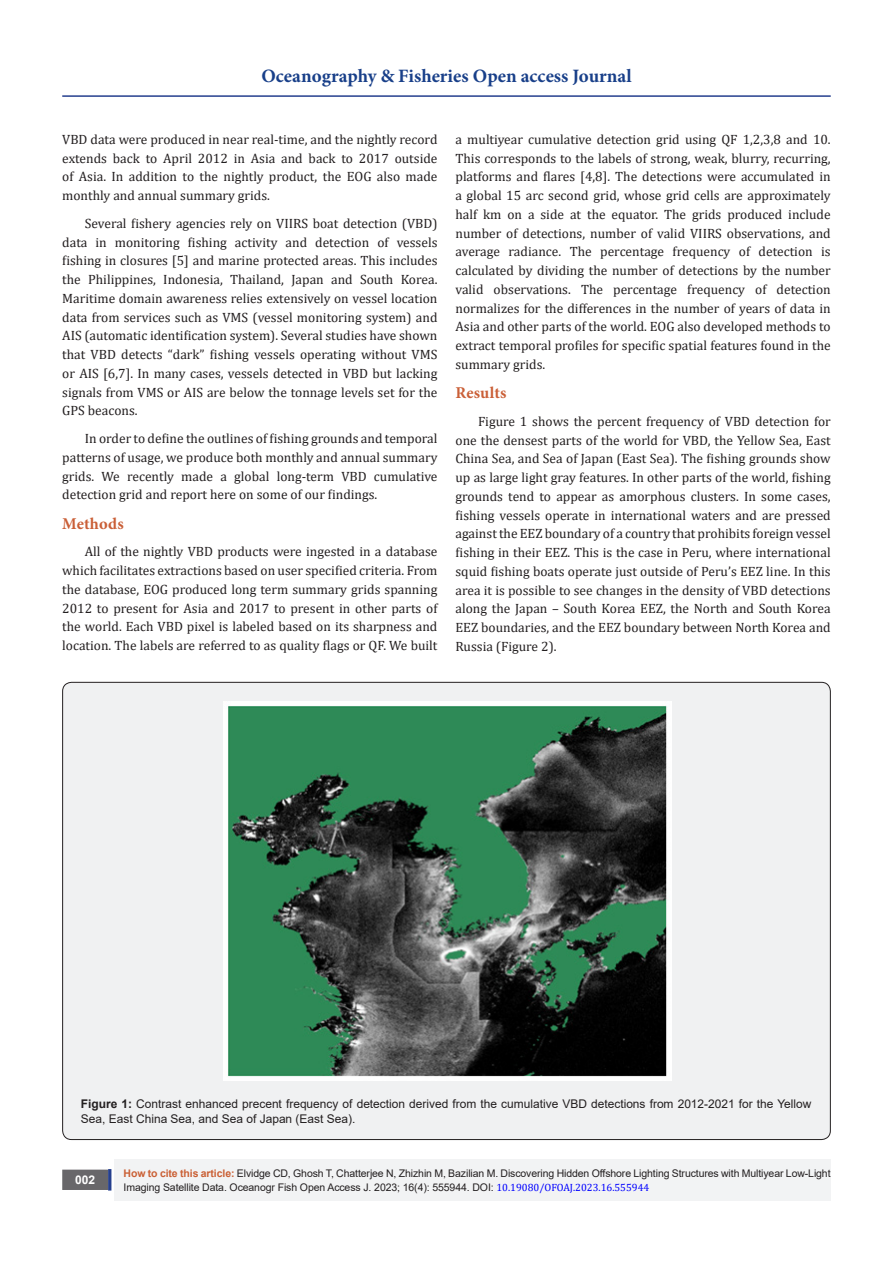
<style>
.page{position:relative;width:893px;height:1263px;background:#fff}
.page>*{position:absolute;margin:0;border:0;box-sizing:border-box;transform-origin:0 0}
.t1{font:700 18.9px "Minion Pro";color:#183f89}
.t2{font:700 16.5px "Minion Pro";letter-spacing:.01em;color:#ca5f37}
.t3{font:13.5px/18.8px "Cambria";color:#231f20;text-align:justify}
.t4{font:12px/14.4px "Arial";color:#231f20}
.t5{font:700 12px "Arial";color:#fff}
.t6{font:10.5px/13.5px "Arial";letter-spacing:-.01em;color:#231f20}
.s1{font-weight:700}
.s2{font-weight:700;color:#ca6035}
.s3{font-family:"Cambria";color:#00f}
</style>
<div class="page">
<div style="left:115px;top:1160px;width:716px;height:41px;background:#f2f3f4"></div>
<div style="left:63px;top:1170px;width:44px;height:19px;background:#68676a"></div>
<div style="left:62px;top:1169px;width:46px;height:21px;border:2px solid #68676a"></div>
<div style="left:108px;top:1169px;width:3px;height:21px;background:#253f8e;border:2px solid #253f8e"></div>
<hr style="left:62px;top:95px;width:769px;height:2px;background:#253f8e">
<div style="left:63px;top:682px;width:767px;height:457px;background:#f0f1f2;border-radius:9px"></div>
<img style="left:223px;top:702px;width:448px;height:378px">
<h1 class="t1" style="left:261px;top:63px;width:372px">Oceanography &amp; Fisheries Open access Journal</h1>
<p class="t3" style="left:62px;top:130px;width:377px">VBD data were produced in near real-time, and the nightly record extends back to April 2012 in Asia and back to 2017 outside of Asia. In addition to the nightly product, the EOG also made monthly and annual summary grids.</p>
<p class="t3" style="left:62px;top:214px;width:377px;text-indent:22px">Several fishery agencies rely on VIIRS boat detection (VBD) data in monitoring fishing activity and detection of vessels fishing in closures [5] and marine protected areas. This includes the Philippines, Indonesia, Thailand, Japan and South Korea.<br>Maritime domain awareness relies extensively on vessel location data from services such as VMS (vessel monitoring system) and AIS (automatic identification system). Several studies have shown that VBD detects “dark” fishing vessels operating without VMS or AIS [6,7]. In many cases, vessels detected in VBD but lacking signals from VMS or AIS are below the tonnage levels set for the GPS beacons.</p>
<p class="t3" style="left:62px;top:429px;width:377px;text-indent:22px">In order to define the outlines of fishing grounds and temporal patterns of usage, we produce both monthly and annual summary grids. We recently made a global long-term VBD cumulative detection grid and report here on some of our findings.</p>
<p class="t2" style="left:62px;top:512px;width:63px">Methods</p>
<p class="t3" style="left:62px;top:542px;width:377px;text-indent:22px">All of the nightly VBD products were ingested in a database which facilitates extractions based on user specified criteria. From the database, EOG produced long term summary grids spanning 2012 to present for Asia and 2017 to present in other parts of the world. Each VBD pixel is labeled based on its sharpness and location. The labels are referred to as quality flags or QF. We built</p>
<p class="t3" style="left:455px;top:130px;width:377px">a multiyear cumulative detection grid using QF 1,2,3,8 and 10.<br>This corresponds to the labels of strong, weak, blurry, recurring, platforms and flares [4,8]. The detections were accumulated in a global 15 arc second grid, whose grid cells are approximately half km on a side at the equator. The grids produced include number of detections, number of valid VIIRS observations, and average radiance. The percentage frequency of detection is calculated by dividing the number of detections by the number valid observations. The percentage frequency of detection normalizes for the differences in the number of years of data in Asia and other parts of the world. EOG also developed methods to extract temporal profiles for specific spatial features found in the summary grids.</p>
<p class="t2" style="left:455px;top:381px;width:52px">Results</p>
<p class="t3" style="left:455px;top:412px;width:377px;text-indent:22px">Figure 1 shows the percent frequency of VBD detection for one the densest parts of the world for VBD, the Yellow Sea, East China Sea, and Sea of Japan (East Sea). The fishing grounds show up as large light gray features. In other parts of the world, fishing grounds tend to appear as amorphous clusters. In some cases, fishing vessels operate in international waters and are pressed against the EEZ boundary of a country that prohibits foreign vessel fishing in their EEZ. This is the case in Peru, where international squid fishing boats operate just outside of Peru’s EEZ line. In this area it is possible to see changes in the density of VBD detections along the Japan – South Korea EEZ, the North and South Korea EEZ boundaries, and the EEZ boundary between North Korea and Russia (Figure 2).</p>
<p class="t4" style="left:81px;top:1097px;width:732px"><span class="s1">Figure 1:</span> Contrast enhanced precent frequency of detection derived from the cumulative VBD detections from 2012-2021 for the Yellow<br>Sea, East China Sea, and Sea of Japan (East Sea).</p>
<p class="t5" style="left:75px;top:1171px;width:22px">002</p>
<p class="t6" style="left:124px;top:1167px;width:708px"><span class="s2">How to cite this article:</span> Elvidge CD, Ghosh T, Chatterjee N, Zhizhin M, Bazilian M. Discovering Hidden Offshore Lighting Structures with Multiyear Low-Light<br>Imaging Satellite Data. Oceanogr Fish Open Access J. 2023; 16(4): 555944. DOI: <span class="s3">10.19080/OFOAJ.2023.16.555944</span></p>
</div>
